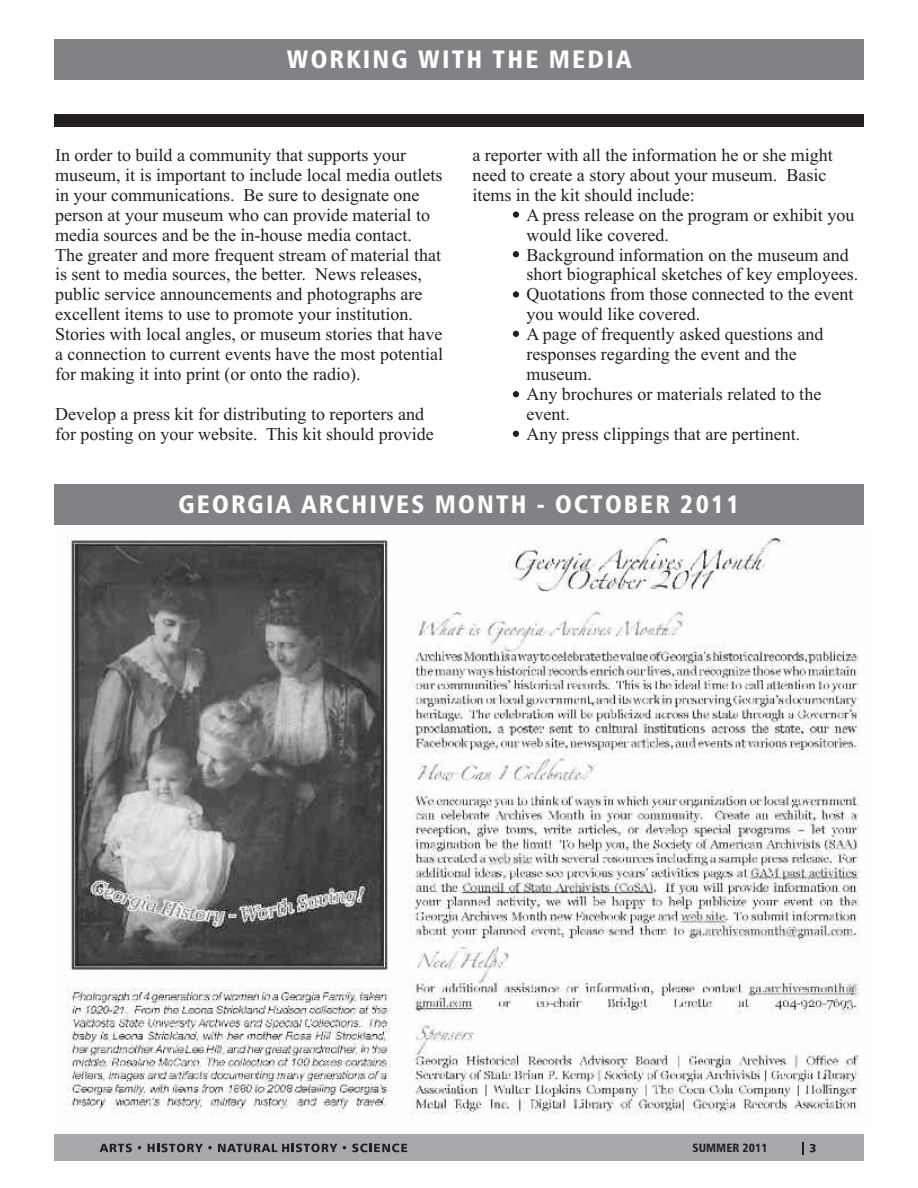
<style>
.page{position:relative;width:918px;height:1188px;background:#fff}
.page>*{position:absolute;margin:0;border:0;box-sizing:border-box;transform-origin:0 0}
.t1{font:25.2px "Humanist 777 BT Black Condensed B";letter-spacing:.085em;color:#fff}
.t2{font:18px/20px "Times New Roman";color:#231f20}
.t3{font:12px "Humanist 777 BT Black Condensed B";color:#231f20}
</style>
<div class="page">
<img style="left:66px;top:537px;width:794px;height:577px">
<div style="left:54px;top:1134px;width:810px;height:27px;background:#a7a9ac"></div>
<svg style="left:810px;top:1144px;width:6px;height:8px"></svg>
<svg style="left:803px;top:1142px;width:1px;height:12px"></svg>
<svg style="left:100px;top:1144px;width:32px;height:8px"></svg>
<svg style="left:148px;top:1144px;width:64px;height:8px"></svg>
<svg style="left:218px;top:1144px;width:128px;height:8px"></svg>
<svg style="left:352px;top:1144px;width:55px;height:8px"></svg>
<div style="left:54px;top:39px;width:809px;height:40px;background:#808285"></div>
<div style="left:55px;top:114px;width:809px;height:12px;background:#231f20"></div>
<svg style="left:513px;top:212px;width:6px;height:5px"></svg>
<svg style="left:513px;top:251px;width:6px;height:6px"></svg>
<svg style="left:513px;top:292px;width:6px;height:5px"></svg>
<svg style="left:513px;top:331px;width:6px;height:6px"></svg>
<svg style="left:513px;top:391px;width:6px;height:6px"></svg>
<svg style="left:513px;top:431px;width:6px;height:6px"></svg>
<div style="left:54px;top:484px;width:809px;height:41px;background:#808285"></div>
<h1 class="t1" style="left:287px;top:49px;width:346px">WORKING WITH THE MEDIA</h1>
<p class="t2" style="left:55px;top:147px;width:352px">In order to build a community that supports your</p>
<p class="t2" style="left:472px;top:147px;width:362px">a reporter with all the information he or she might</p>
<p class="t2" style="left:55px;top:167px;width:389px">museum, it is important to include local media outlets</p>
<p class="t2" style="left:472px;top:167px;width:355px">need to create a story about your museum. Basic</p>
<p class="t2" style="left:55px;top:186px;width:366px">in your communications. Be sure to designate one</p>
<p class="t2" style="left:472px;top:186px;width:224px">items in the kit should include:</p>
<p class="t2" style="left:55px;top:206px;width:376px">person at your museum who can provide material to</p>
<p class="t2" style="left:526px;top:206px;width:329px">A press release on the program or exhibit you</p>
<p class="t2" style="left:55px;top:226px;width:358px">media sources and be the in-house media contact.</p>
<p class="t2" style="left:526px;top:226px;width:144px">would like covered.</p>
<p class="t2" style="left:55px;top:246px;width:387px">The greater and more frequent stream of material that</p>
<p class="t2" style="left:526px;top:246px;width:324px">Background information on the museum and</p>
<p class="t2" style="left:55px;top:266px;width:368px">is sent to media sources, the better. News releases,</p>
<p class="t2" style="left:526px;top:266px;width:333px">short biographical sketches of key employees.</p>
<p class="t2" style="left:55px;top:286px;width:369px">public service announcements and photographs are</p>
<p class="t2" style="left:526px;top:286px;width:328px">Quotations from those connected to the event</p>
<p class="t2" style="left:55px;top:306px;width:360px">excellent items to use to promote your institution.</p>
<p class="t2" style="left:526px;top:306px;width:175px">you would like covered.</p>
<p class="t2" style="left:55px;top:326px;width:389px">Stories with local angles, or museum stories that have</p>
<p class="t2" style="left:526px;top:326px;width:298px">A page of frequently asked questions and</p>
<p class="t2" style="left:55px;top:346px;width:389px">a connection to current events have the most potential</p>
<p class="t2" style="left:526px;top:346px;width:272px">responses regarding the event and the</p>
<p class="t2" style="left:55px;top:366px;width:307px">for making it into print (or onto the radio).</p>
<p class="t2" style="left:526px;top:366px;width:296px">museum.<br>Any brochures or materials related to the</p>
<p class="t2" style="left:55px;top:406px;width:370px">Develop a press kit for distributing to reporters and</p>
<p class="t2" style="left:526px;top:406px;width:45px">event.</p>
<p class="t2" style="left:55px;top:426px;width:380px">for posting on your website. This kit should provide</p>
<p class="t2" style="left:526px;top:426px;width:275px">Any press clippings that are pertinent.</p>
<h1 class="t1" style="left:178px;top:494px;width:563px">GEORGIA ARCHIVES MONTH - OCTOBER 2011</h1>
<p class="t3" style="left:693px;top:1143px;width:77px">SUMMER 2011</p>
</div>
